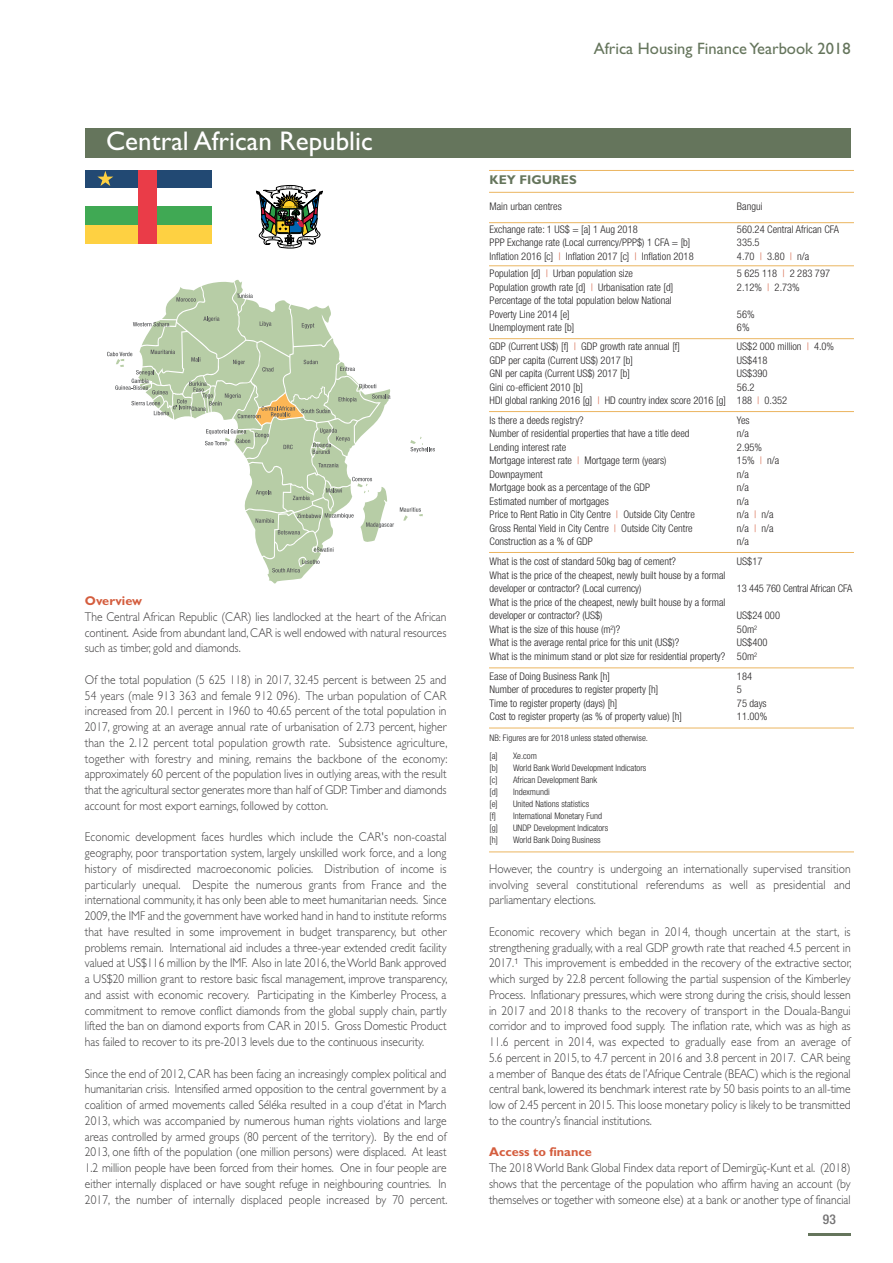
<style>
.page{position:relative;width:893px;height:1263px;background:#fff}
.page>*{position:absolute;margin:0;border:0;box-sizing:border-box;transform-origin:0 0}
.t1{font:27px "Gill Sans";color:#fff}
.t2{font:16.5px "Gill Sans Std";color:#65755c}
.t3{font:500 condensed 13.5px "Helvetica Neue LT Std";color:#727172}
.t4{font:300 12.75px/15.8px "Gill Sans Std";color:#3c3b3c;text-align:justify;scale:.9 1}
.t5{font:700 12.75px "Gill Sans Std";color:#d45d3e}
.t6{font:700 12.75px "Gill Sans Std";color:#65755c}
.t7{font:300 condensed 10.5px/13.5px "Helvetica Neue LT Std";color:#272526}
.t8{font:300 condensed 9px/18.5px "Helvetica Neue LT Std";color:#272526}
.s1{color:#d45d3e}
</style>
<div class="page">
<hr style="left:808px;top:1233px;width:42px;height:2px;background:#65755c">
<div style="left:85px;top:128px;width:765px;height:29px;background:#65755c"></div>
<svg style="left:400px;top:507px;width:23px;height:14px"></svg>
<svg style="left:410px;top:437px;width:25px;height:15px"></svg>
<svg style="left:107px;top:280px;width:287px;height:303px"></svg>
<div style="left:85px;top:170px;width:126px;height:18px;background:#224973"></div>
<div style="left:85px;top:206px;width:126px;height:19px;background:#40a954"></div>
<div style="left:85px;top:225px;width:126px;height:19px;background:#fed142"></div>
<div style="left:138px;top:170px;width:19px;height:74px;background:#ea3c48"></div>
<svg style="left:97px;top:171px;width:16px;height:15px"></svg>
<svg style="left:256px;top:185px;width:67px;height:63px"></svg>
<hr style="left:489px;top:170px;width:365px;height:1px;background:#ebb560">
<hr style="left:489px;top:192px;width:365px;height:1px;background:#ebb560">
<hr style="left:489px;top:222px;width:365px;height:1px;background:#ebb560">
<hr style="left:489px;top:266px;width:365px;height:1px;background:#ebb560">
<hr style="left:489px;top:338px;width:365px;height:1px;background:#ebb560">
<hr style="left:489px;top:411px;width:365px;height:1px;background:#ebb560">
<hr style="left:489px;top:552px;width:365px;height:1px;background:#ebb560">
<hr style="left:489px;top:668px;width:365px;height:1px;background:#ebb560">
<hr style="left:489px;top:728px;width:365px;height:1px;background:#ebb560">
<hr style="left:489px;top:852px;width:365px;height:1px;background:#ebb560">
<h1 class="t1" style="left:106px;top:132px;width:268px">Central African Republic</h1>
<p class="t5" style="left:85px;top:596px;width:59px">Overview</p>
<p class="t4" style="left:85px;top:610px;width:403px">The Central African Republic (CAR) lies landlocked at the heart of the African continent. Aside from abundant land, CAR is well endowed with natural resources such as timber, gold and diamonds.</p>
<p class="t4" style="left:85px;top:673px;width:404px">Of the total population (5 625 118) in 2017, 32.45 percent is between 25 and 54 years (male 913 363 and female 912 096). The urban population of CAR increased from 20.1 percent in 1960 to 40.65 percent of the total population in 2017, growing at an average annual rate of urbanisation of 2.73 percent, higher than the 2.12 percent total population growth rate. Subsistence agriculture, together with forestry and mining, remains the backbone of the economy: approximately 60 percent of the population lives in outlying areas, with the result that the agricultural sector generates more than half of GDP. Timber and diamonds account for most export earnings, followed by cotton.</p>
<p class="t4" style="left:85px;top:831px;width:404px">Economic development faces hurdles which include the CAR's non-coastal geography, poor transportation system, largely unskilled work force, and a long history of misdirected macroeconomic policies. Distribution of income is particularly unequal. Despite the numerous grants from France and the international community, it has only been able to meet humanitarian needs. Since 2009, the IMF and the government have worked hand in hand to institute reforms that have resulted in some improvement in budget transparency, but other problems remain. International aid includes a three-year extended credit facility valued at US$116 million by the IMF. Also in late 2016, the World Bank approved a US$20 million grant to restore basic fiscal management, improve transparency, and assist with economic recovery. Participating in the Kimberley Process, a commitment to remove conflict diamonds from the global supply chain, partly lifted the ban on diamond exports from CAR in 2015. Gross Domestic Product has failed to recover to its pre-2013 levels due to the continuous insecurity.</p>
<p class="t4" style="left:85px;top:1067px;width:404px">Since the end of 2012, CAR has been facing an increasingly complex political and humanitarian crisis. Intensified armed opposition to the central government by a coalition of armed movements called Séléka resulted in a coup d’état in March 2013, which was accompanied by numerous human rights violations and large areas controlled by armed groups (80 percent of the territory). By the end of 2013, one fifth of the population (one million persons) were displaced. At least 1.2 million people have been forced from their homes. One in four people are either internally displaced or have sought refuge in neighbouring countries. In 2017, the number of internally displaced people increased by 70 percent.</p>
<p class="t2" style="left:593px;top:39px;width:258px">Africa Housing Finance Yearbook 2018</p>
<p class="t6" style="left:489px;top:175px;width:89px">KEY FIGURES</p>
<p class="t7" style="left:489px;top:200px;width:74px">Main urban centres</p>
<p class="t7" style="left:737px;top:200px;width:27px">Bangui</p>
<p class="t7" style="left:489px;top:223px;width:205px">Exchange rate: 1 US$ = [a] 1 Aug 2018<br>PPP Exchange rate (Local currency/PPP$) 1 CFA = [b]<br>Inflation 2016 [c] <span class="s1">|</span> Inflation 2017 [c] <span class="s1">|</span> Inflation 2018</p>
<p class="t7" style="left:737px;top:223px;width:104px">560.24 Central African CFA<br>335.5<br>4.70 <span class="s1">|</span> 3.80 <span class="s1">|</span> n/a</p>
<p class="t7" style="left:489px;top:268px;width:185px">Population [d] <span class="s1">|</span> Urban population size Population growth rate [d] <span class="s1">|</span> Urbanisation rate [d] Percentage of the total population below National Poverty Line 2014 [e]<br>Unemployment rate [b]</p>
<p class="t7" style="left:737px;top:268px;width:95px">5 625 118 <span class="s1">|</span> 2 283 797<br>2.12% <span class="s1">|</span> 2.73%</p>
<p class="t7" style="left:737px;top:308px;width:19px">56%<br>6%</p>
<p class="t7" style="left:489px;top:341px;width:238px">GDP (Current US$) [f] <span class="s1">|</span> GDP growth rate annual [f]<br>GDP per capita (Current US$) 2017 [b]<br>GNI per capita (Current US$) 2017 [b]<br>Gini co-efficient 2010 [b]<br>HDI global ranking 2016 [g] <span class="s1">|</span> HD country index score 2016 [g]</p>
<p class="t7" style="left:737px;top:341px;width:99px">US$2 000 million <span class="s1">|</span> 4.0%<br>US$418<br>US$390<br>56.2<br>188 <span class="s1">|</span> 0.352</p>
<p class="t7" style="left:489px;top:414px;width:207px">Is there a deeds registry?<br>Number of residential properties that have a title deed Lending interest rate<br>Mortgage interest rate <span class="s1">|</span> Mortgage term (years)<br>Downpayment<br>Mortgage book as a percentage of the GDP<br>Estimated number of mortgages<br>Price to Rent Ratio in City Centre <span class="s1">|</span> Outside City Centre Gross Rental Yield in City Centre <span class="s1">|</span> Outside City Centre Construction as a % of GDP</p>
<p class="t7" style="left:737px;top:414px;width:44px">Yes<br>n/a<br>2.95%<br>15% <span class="s1">|</span> n/a n/a<br>n/a<br>n/a<br>n/a <span class="s1">|</span> n/a n/a <span class="s1">|</span> n/a n/a</p>
<p class="t7" style="left:489px;top:556px;width:237px">What is the cost of standard 50kg bag of cement?<br>What is the price of the cheapest, newly built house by a formal developer or contractor? (Local currency)<br>What is the price of the cheapest, newly built house by a formal developer or contractor? (US$)<br>What is the size of this house (m<sup>2</sup>)?<br>What is the average rental price for this unit (US$)?<br>What is the minimum stand or plot size for residential property?</p>
<p class="t7" style="left:737px;top:556px;width:27px">US$17</p>
<p class="t7" style="left:737px;top:583px;width:117px">13 445 760 Central African CFA</p>
<p class="t7" style="left:737px;top:610px;width:45px">US$24 000<br>50m<sup>2<br></sup>US$400<br>50m<sup>2</sup></p>
<p class="t7" style="left:489px;top:670px;width:194px">Ease of Doing Business Rank [h]<br>Number of procedures to register property [h]<br>Time to register property (days) [h]<br>Cost to register property (as % of property value) [h]</p>
<p class="t7" style="left:737px;top:670px;width:32px">184<br>5<br>75 days<br>11.00%</p>
<p class="t8" style="left:489px;top:729px;width:160px">NB: Figures are for 2018 unless stated otherwise. [a]</p>
<p class="t8" style="left:513px;top:747px;width:25px">Xe.com</p>
<p class="t8" style="left:489px;top:759px;width:10px">[b]</p>
<p class="t8" style="left:513px;top:759px;width:135px">World Bank World Development Indicators</p>
<p class="t8" style="left:489px;top:771px;width:10px">[c]</p>
<p class="t8" style="left:513px;top:771px;width:86px">African Development Bank</p>
<p class="t8" style="left:489px;top:783px;width:10px">[d]</p>
<p class="t8" style="left:513px;top:783px;width:38px">Indexmundi</p>
<p class="t8" style="left:489px;top:795px;width:10px">[e]</p>
<p class="t8" style="left:513px;top:795px;width:78px">United Nations statistics</p>
<p class="t8" style="left:489px;top:807px;width:8px">[f]</p>
<p class="t8" style="left:513px;top:807px;width:91px">International Monetary Fund</p>
<p class="t8" style="left:489px;top:819px;width:10px">[g]</p>
<p class="t8" style="left:513px;top:819px;width:97px">UNDP Development Indicators</p>
<p class="t8" style="left:489px;top:831px;width:10px">[h]</p>
<p class="t8" style="left:513px;top:831px;width:89px">World Bank Doing Business</p>
<p class="t4" style="left:489px;top:862px;width:403px">However, the country is undergoing an internationally supervised transition involving several constitutional referendums as well as presidential and parliamentary elections.</p>
<p class="t4" style="left:489px;top:925px;width:404px">Economic recovery which began in 2014, though uncertain at the start, is strengthening gradually, with a real GDP growth rate that reached 4.5 percent in 2017.<sup>1</sup> This improvement is embedded in the recovery of the extractive sector, which surged by 22.8 percent following the partial suspension of the Kimberley Process. Inflationary pressures, which were strong during the crisis, should lessen in 2017 and 2018 thanks to the recovery of transport in the Douala-Bangui corridor and to improved food supply. The inflation rate, which was as high as 11.6 percent in 2014, was expected to gradually ease from an average of 5.6 percent in 2015, to 4.7 percent in 2016 and 3.8 percent in 2017. CAR being a member of Banque des états de l’Afrique Centrale (BEAC) which is the regional central bank, lowered its benchmark interest rate by 50 basis points to an all-time low of 2.45 percent in 2015. This loose monetary policy is likely to be transmitted to the country’s financial institutions.</p>
<p class="t5" style="left:489px;top:1147px;width:104px">Access to finance</p>
<p class="t4" style="left:489px;top:1161px;width:403px">The 2018 World Bank Global Findex data report of Demirgüç-Kunt et al. (2018) shows that the percentage of the population who affirm having an account (by themselves or together with someone else) at a bank or another type of financial</p>
<p class="t3" style="left:822px;top:1211px;width:14px">93</p>
</div>
